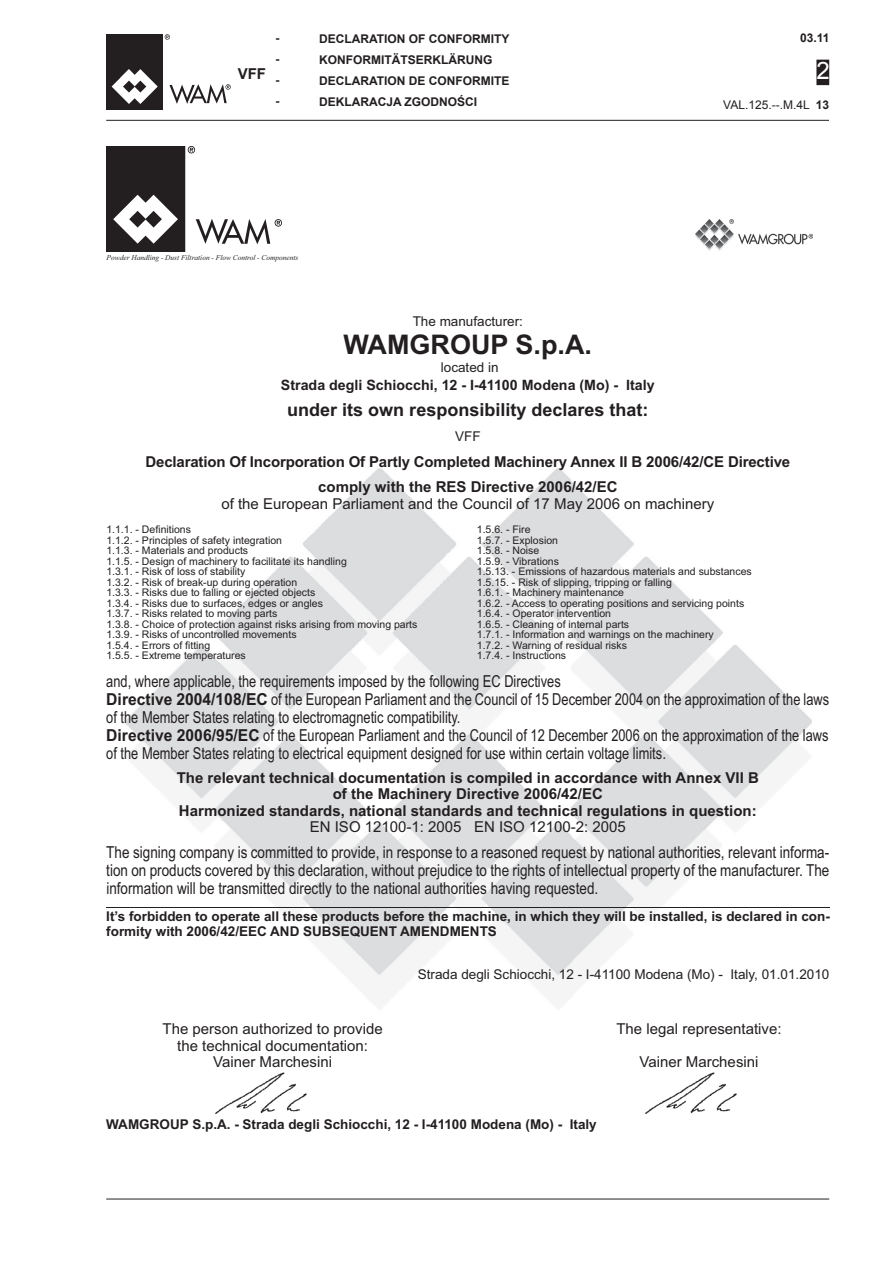
<style>
.page{position:relative;width:893px;height:1263px;background:#fff}
.page>*{position:absolute;margin:0;border:0;box-sizing:border-box;transform-origin:0 0}
.t1{font:700 27px "Arial";color:#231f20}
.t2{font:24px "Arial";color:#fff}
.t3{font:700 18px "Arial";color:#231f20}
.t4{font:16.5px/18px "Arial Narrow";color:#231f20;scale:.95 1}
.t5{font:16.5px/18px "Arial Narrow";color:#231f20;text-align:justify}
.t6{font:700 15px/16.5px "Arial";color:#231f20;text-align:center}
.t7{font:15px/16.5px "Arial";color:#231f20;text-align:center}
.t8{font:700 14.25px "Arial";color:#231f20}
.t9{font:700 13.5px/15px "Arial";color:#231f20}
.t10{font:13.5px "Arial";color:#231f20}
.t11{font:700 12px/21px "Arial";color:#231f20;text-align:justify}
.t12{font:12px "Arial";color:#231f20}
.t13{font:10.5px/10.5px "Arial";color:#231f20}
.t14{font:italic 7.35px "Times New Roman";color:#231f20}
.s1{font-weight:700}
.s2{font-family:"Arial";font-weight:700}
.s3{font-weight:400}
</style>
<div class="page">
<hr style="left:106px;top:1199px;width:723px;height:1px;background:#231f20">
<hr style="left:106px;top:120px;width:723px;height:1px;background:#231f20">
<div style="left:817px;top:60px;width:11px;height:24px;background:#231f20"></div>
<div style="left:816px;top:60px;width:13px;height:25px;border:2px solid #231f20"></div>
<svg style="left:165px;top:34px;width:5px;height:6px"></svg>
<div style="left:106px;top:34px;width:57px;height:76px;background:#231f20"></div>
<svg style="left:169px;top:84px;width:62px;height:20px"></svg>
<svg style="left:112px;top:69px;width:46px;height:35px"></svg>
<img style="left:125px;top:468px;width:687px;height:541px">
<img style="left:107px;top:147px;width:174px;height:104px">
<img style="left:696px;top:220px;width:117px;height:30px">
<img style="left:215px;top:1072px;width:92px;height:42px">
<img style="left:645px;top:1072px;width:92px;height:42px">
<hr style="left:106px;top:907px;width:723px;height:1px;background:#231f20">
<h3 class="t6" style="left:238px;top:66px;width:30px">VFF</h3>
<p class="t11" style="left:275px;top:28px;width:5px">- - - -</p>
<p class="t11" style="left:319px;top:28px;width:192px">DECLARATION OF CONFORMITY</p>
<p class="t11" style="left:319px;top:49px;width:175px">KONFORMITÄTSERKLÄRUNG</p>
<p class="t11" style="left:319px;top:70px;width:192px">DECLARATION DE CONFORMITE</p>
<p class="t11" style="left:319px;top:91px;width:160px">DEKLARACJA ZGODNOŚCI</p>
<p class="t14" style="left:107px;top:253px;width:193px">Powder Handling - Dust Filtration - Flow Control - Components</p>
<p class="t11" style="left:800px;top:27px;width:31px">03.11</p>
<h2 class="t2" style="left:817px;top:55px;width:15px">2</h2>
<p class="t12" style="left:723px;top:97px;width:107px">VAL.125.--.M.4L <span class="s1">13</span></p>
<p class="t10" style="left:413px;top:312px;width:112px">The manufacturer:</p>
<p class="t1" style="left:344px;top:327px;width:250px">WAMGROUP S.p.A.</p>
<p class="t10" style="left:441px;top:359px;width:59px">located in</p>
<p class="t8" style="left:281px;top:376px;width:375px">Strada degli Schiocchi, 12 - I-41100 Modena (Mo) - Italy</p>
<p class="t3" style="left:287px;top:398px;width:363px">under its own responsibility declares that:</p>
<p class="t10" style="left:455px;top:428px;width:27px">VFF</p>
<p class="t6" style="left:145px;top:449px;width:646px;line-height:25.5px">Declaration Of Incorporation Of Partly Completed Machinery Annex II B 2006/42/CE Directive comply with the RES Directive 2006/42/EC</p>
<p class="t7" style="left:221px;top:496px;width:494px">of the European Parliament and the Council of 17 May 2006 on machinery</p>
<p class="t13" style="left:106px;top:525px;width:313px">1.1.1. - Definitions<br>1.1.2. - Principles of safety integration<br>1.1.3. - Materials and products<br>1.1.5. - Design of machinery to facilitate its handling<br>1.3.1. - Risk of loss of stability<br>1.3.2. - Risk of break-up during operation<br>1.3.3. - Risks due to falling or ejected objects<br>1.3.4. - Risks due to surfaces, edges or angles<br>1.3.7. - Risks related to moving parts<br>1.3.8. - Choice of protection against risks arising from moving parts 1.3.9. - Risks of uncontrolled movements<br>1.5.4. - Errors of fitting<br>1.5.5. - Extreme temperatures</p>
<p class="t13" style="left:477px;top:525px;width:276px">1.5.6. - Fire<br>1.5.7. - Explosion<br>1.5.8. - Noise<br>1.5.9. - Vibrations<br>1.5.13. - Emissions of hazardous materials and substances 1.5.15. - Risk of slipping, tripping or falling<br>1.6.1. - Machinery maintenance<br>1.6.2. - Access to operating positions and servicing points 1.6.4. - Operator intervention<br>1.6.5. - Cleaning of internal parts<br>1.7.1. - Information and warnings on the machinery<br>1.7.2. - Warning of residual risks<br>1.7.4. - Instructions</p>
<p class="t4" style="left:106px;top:671px;width:763px">and, where applicable, the requirements imposed by the following EC Directives<br><span class="s2">Directive 2004/108/EC</span> of the European Parliament and the Council of 15 December 2004 on the approximation of the laws of the Member States relating to electromagnetic compatibility.<br><span class="s2">Directive 2006/95/EC</span> of the European Parliament and the Council of 12 December 2006 on the approximation of the laws of the Member States relating to electrical equipment designed for use within certain voltage limits.</p>
<p class="t6" style="left:177px;top:770px;width:584px">The relevant technical documentation is compiled in accordance with Annex VII B of the Machinery Directive 2006/42/EC<br>Harmonized standards, national standards and technical regulations in question:<br><span class="s3">EN ISO 12100-1: 2005 EN ISO 12100-2: 2005</span></p>
<p class="t5" style="left:106px;top:842px;width:725px">The signing company is committed to provide, in response to a reasoned request by national authorities, relevant informa&shy;tion on products covered by this declaration, without prejudice to the rights of intellectual property of the manufacturer. The information will be transmitted directly to the national authorities having requested.</p>
<p class="t9" style="left:106px;top:909px;width:725px">It’s forbidden to operate all these products before the machine, in which they will be installed, is declared in con&shy;formity with 2006/42/EEC AND SUBSEQUENT AMENDMENTS</p>
<p class="t10" style="left:418px;top:966px;width:413px">Strada degli Schiocchi, 12 - I-41100 Modena (Mo) - Italy, 01.01.2010</p>
<p class="t7" style="left:163px;top:1021px;width:222px">The person authorized to provide the technical documentation:<br>Vainer Marchesini</p>
<p class="t7" style="left:616px;top:1021px;width:167px">The legal representative:</p>
<p class="t7" style="left:640px;top:1054px;width:120px">Vainer Marchesini</p>
<p class="t9" style="left:106px;top:1117px;width:492px">WAMGROUP S.p.A. - Strada degli Schiocchi, 12 - I-41100 Modena (Mo) - Italy</p>
</div>
